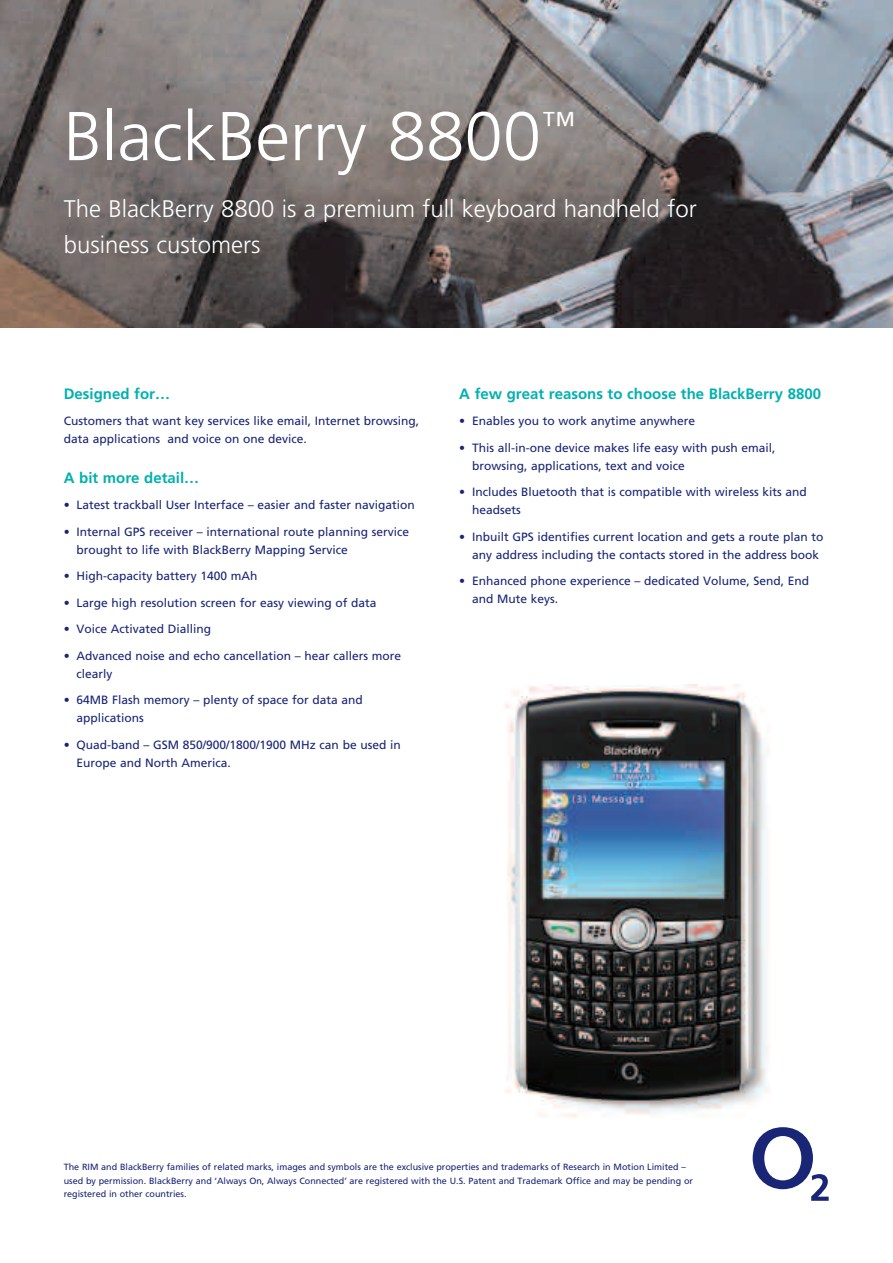
<style>
.page{position:relative;width:893px;height:1263px;background:#fff}
.page>*{position:absolute;margin:0;border:0;box-sizing:border-box;transform-origin:0 0}
.t1{font:300 69px "Frutiger";color:#fff}
.t2{font:300 24px/36px "Frutiger";color:#fff}
.t3{font:700 15px "Frutiger";color:#00b1b0}
.t4{font:12px/18px "Frutiger";color:#192575}
.t5{font:9px/13.5px "Frutiger";color:#192575}
</style>
<div class="page">
<img style="left:505px;top:685px;width:264px;height:432px">
<img style="left:0;top:0;width:893px;height:327px">
<svg style="left:753px;top:1127px;width:76px;height:74px"></svg>
<h1 class="t1" style="left:64px;top:108px;width:513px">BlackBerry 8800<sup>™</sup></h1>
<h2 class="t2" style="left:64px;top:193px;width:634px">The BlackBerry 8800 is a premium full keyboard handheld for business customers</h2>
<p class="t3" style="left:64px;top:387px;width:108px">Designed for…</p>
<p class="t4" style="left:64px;top:413px;width:357px">Customers that want key services like email, Internet browsing, data applications and voice on one device.</p>
<p class="t3" style="left:64px;top:471px;width:137px">A bit more detail…</p>
<p class="t4" style="left:64px;top:497px;width:352px">• Latest trackball User Interface – easier and faster navigation</p>
<p class="t4" style="left:77px;top:523px;width:334px;text-indent:-13px">• Internal GPS receiver – international route planning service brought to life with BlackBerry Mapping Service</p>
<p class="t4" style="left:64px;top:568px;width:195px">• High-capacity battery 1400 mAh</p>
<p class="t4" style="left:64px;top:594px;width:314px">• Large high resolution screen for easy viewing of data</p>
<p class="t4" style="left:64px;top:621px;width:149px">• Voice Activated Dialling</p>
<p class="t4" style="left:77px;top:647px;width:326px;text-indent:-13px">• Advanced noise and echo cancellation – hear callers more clearly</p>
<p class="t4" style="left:77px;top:692px;width:288px;text-indent:-13px">• 64MB Flash memory – plenty of space for data and applications</p>
<p class="t4" style="left:77px;top:736px;width:326px;text-indent:-13px">• Quad-band – GSM 850/900/1800/1900 MHz can be used in<br>Europe and North America.</p>
<p class="t3" style="left:459px;top:387px;width:363px">A few great reasons to choose the BlackBerry 8800</p>
<p class="t4" style="left:459px;top:413px;width:237px">• Enables you to work anytime anywhere</p>
<p class="t4" style="left:472px;top:439px;width:305px;text-indent:-13px">• This all-in-one device makes life easy with push email, browsing, applications, text and voice</p>
<p class="t4" style="left:472px;top:484px;width:336px;text-indent:-13px">• Includes Bluetooth that is compatible with wireless kits and headsets</p>
<p class="t4" style="left:472px;top:528px;width:353px;text-indent:-13px">• Inbuilt GPS identifies current location and gets a route plan to any address including the contacts stored in the address book</p>
<p class="t4" style="left:472px;top:573px;width:339px;text-indent:-13px">• Enhanced phone experience – dedicated Volume, Send, End and Mute keys.</p>
<p class="t5" style="left:64px;top:1161px;width:631px">The RIM and BlackBerry families of related marks, images and symbols are the exclusive properties and trademarks of Research in Motion Limited – used by permission. BlackBerry and ‘Always On, Always Connected’ are registered with the U.S. Patent and Trademark Office and may be pending or registered in other countries.</p>
</div>
